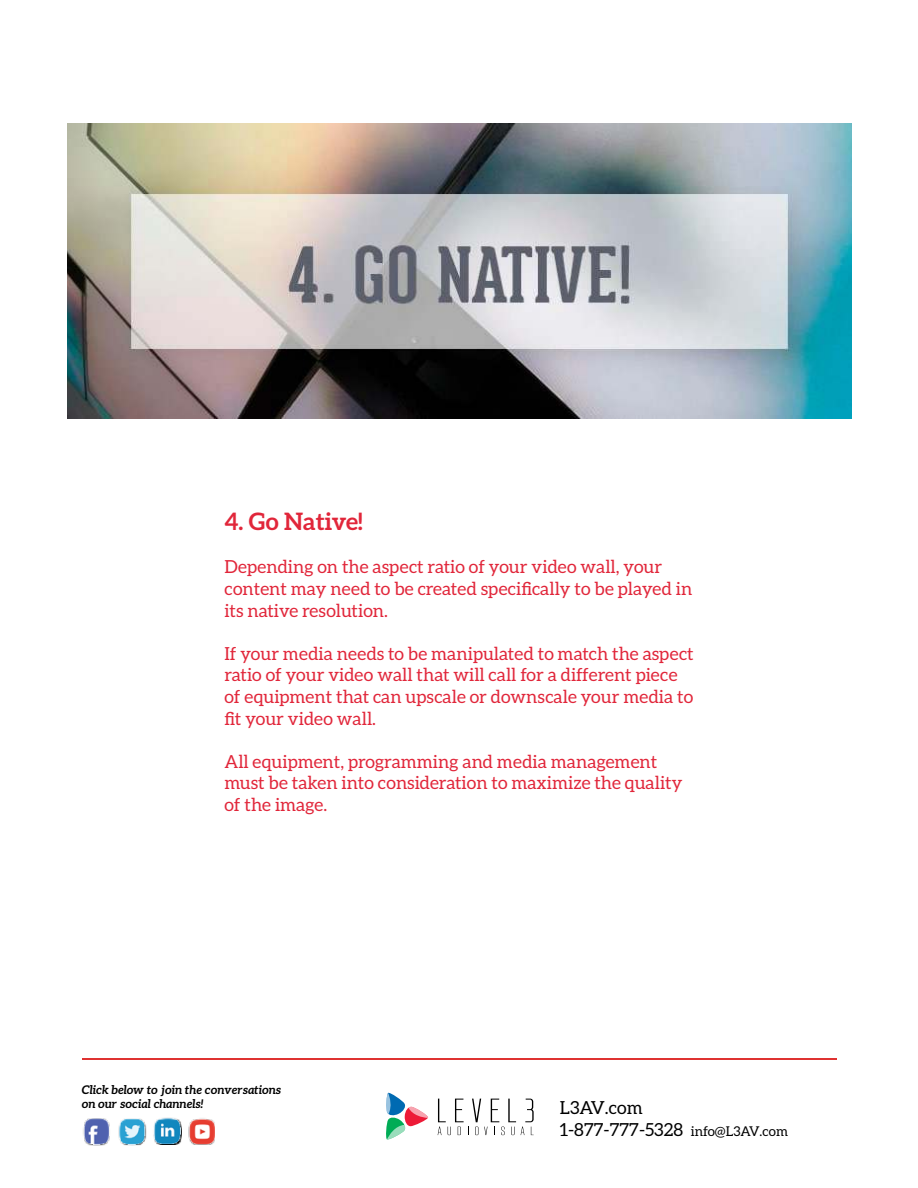
<style>
.page{position:relative;width:918px;height:1188px;background:#fff}
.page>*{position:absolute;margin:0;border:0;box-sizing:border-box;transform-origin:0 0}
.t1{font:700 24px "Aleo";color:#e1263a}
.t2{font:18px/21.6px "Aleo";color:#e1263a}
.t3{font:18px/21.6px "Aleo";color:#000}
.t4{font:italic 700 12px/14.4px "Aleo";color:#000}
.s1{font-size:13.5px}
</style>
<div class="page">
<svg style="left:438px;top:1099px;width:96px;height:36px"></svg>
<svg style="left:386px;top:1092px;width:42px;height:48px"></svg>
<hr style="left:82px;top:1058px;width:754px;height:2px;background:#df3231">
<img style="left:83px;top:1118px;width:27px;height:28px">
<img style="left:119px;top:1118px;width:28px;height:28px">
<img style="left:153px;top:1117px;width:28px;height:28px">
<img style="left:188px;top:1118px;width:26px;height:26px">
<img style="left:68px;top:123px;width:784px;height:296px">
<h1 class="t1" style="left:224px;top:512px;width:140px">4. Go Native!</h1>
<p class="t2" style="left:224px;top:557px;width:469px">Depending on the aspect ratio of your video wall, your content may need to be created specifically to be played in its native resolution.</p>
<p class="t2" style="left:224px;top:644px;width:471px">If your media needs to be manipulated to match the aspect ratio of your video wall that will call for a different piece of equipment that can upscale or downscale your media to fit your video wall.</p>
<p class="t2" style="left:224px;top:752px;width:460px">All equipment, programming and media management must be taken into consideration to maximize the quality of the image.</p>
<p class="t4" style="left:82px;top:1083px;width:201px">Click below to join the conversations on our social channels!</p>
<p class="t3" style="left:560px;top:1098px;width:230px">L3AV.com<br>1-877-777-5328 <span class="s1">info@L3AV.com</span></p>
</div>
